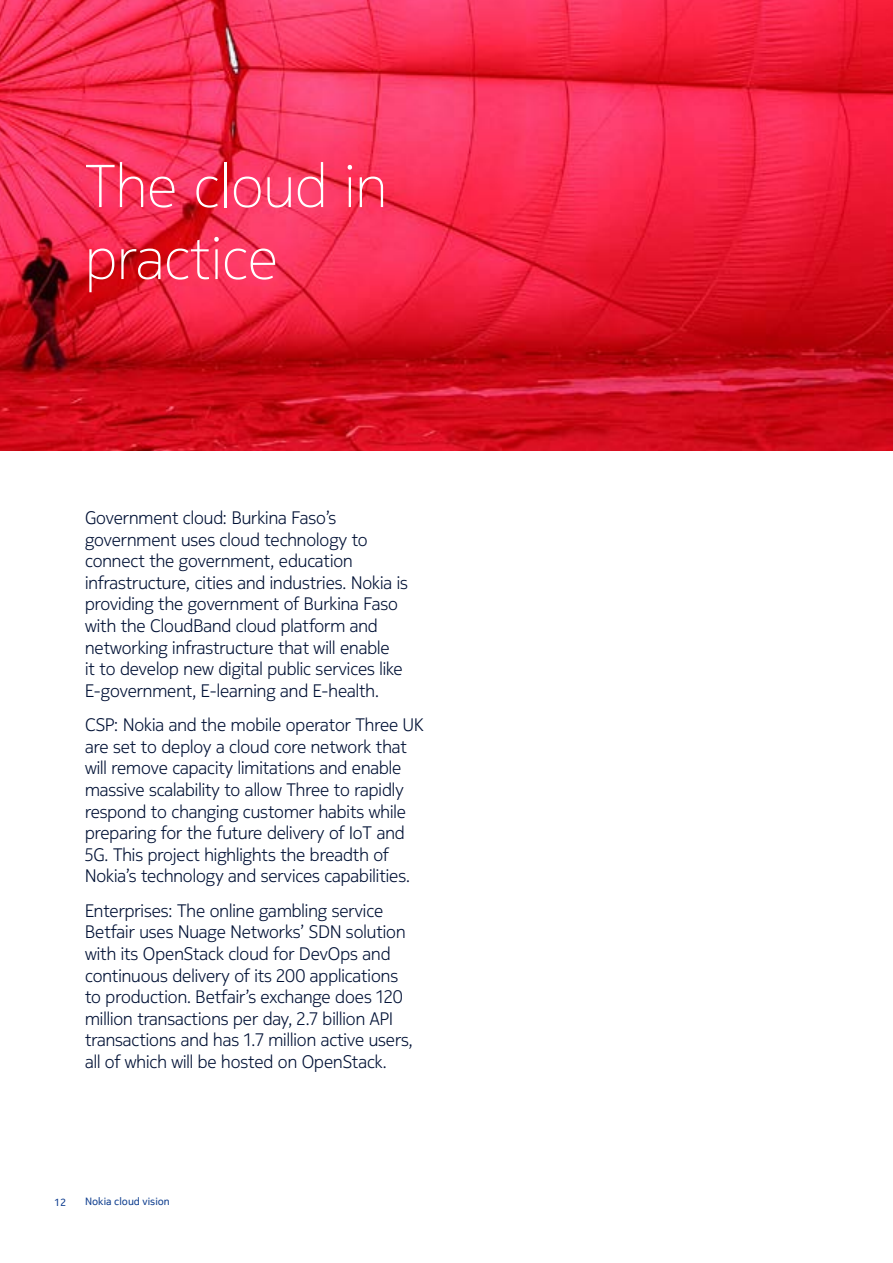
<style>
.page{position:relative;width:893px;height:1263px;background:#fff}
.page>*{position:absolute;margin:0;border:0;box-sizing:border-box;transform-origin:0 0}
.t1{font:200 60px/72px "Nokia Pure Headline";color:#fff}
.t2{font:300 18px/21.6px "Nokia Pure Headline";color:#001135}
.t3{font:10.5px "Nokia Pure Text";color:#114090}
.t4{font:10.5px "Nokia Pure Text";color:#124091}
</style>
<div class="page">
<img style="left:0;top:0;width:893px;height:451px">
<h1 class="t1" style="left:85px;top:150px;width:303px">The cloud in practice</h1>
<p class="t2" style="left:85px;top:507px;width:324px">Government cloud: Burkina Faso’s government uses cloud technology to connect the government, education infrastructure, cities and industries. Nokia is providing the government of Burkina Faso with the CloudBand cloud platform and networking infrastructure that will enable<br>it to develop new digital public services like E-government, E-learning and E-health.</p>
<p class="t2" style="left:85px;top:714px;width:340px">CSP: Nokia and the mobile operator Three UK are set to deploy a cloud core network that will remove capacity limitations and enable massive scalability to allow Three to rapidly respond to changing customer habits while preparing for the future delivery of IoT and 5G. This project highlights the breadth of Nokia’s technology and services capabilities.</p>
<p class="t2" style="left:85px;top:900px;width:329px">Enterprises: The online gambling service Betfair uses Nuage Networks’ SDN solution with its OpenStack cloud for DevOps and continuous delivery of its 200 applications to production. Betfair’s exchange does 120 million transactions per day, 2.7 billion API transactions and has 1.7 million active users, all of which will be hosted on OpenStack.</p>
<p class="t4" style="left:54px;top:1196px;width:14px">12</p>
<p class="t3" style="left:85px;top:1195px;width:86px">Nokia cloud vision</p>
</div>
